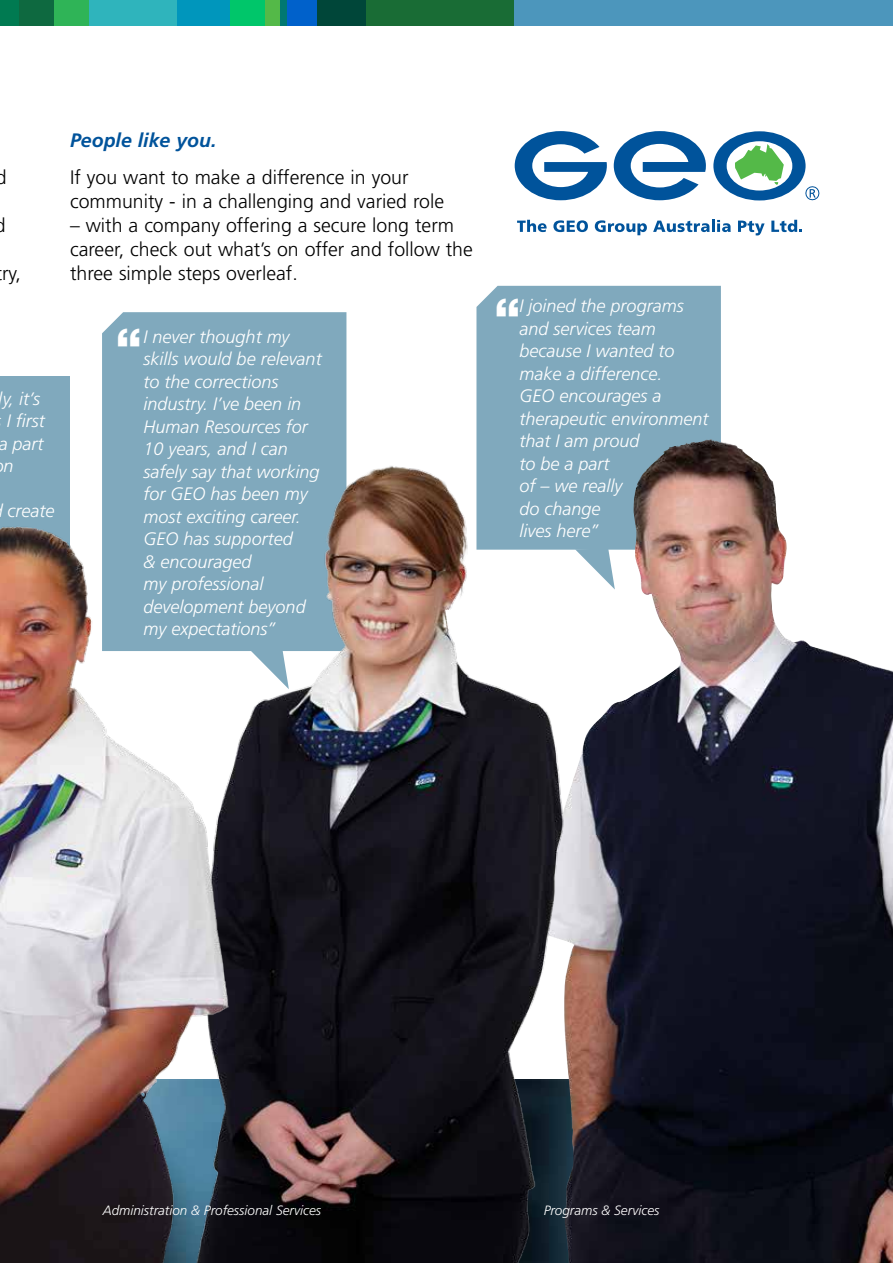
<style>
.page{position:relative;width:893px;height:1263px;background:#fff}
.page>*{position:absolute;margin:0;border:0;box-sizing:border-box;transform-origin:0 0}
.t1{font:900 49.2px "Helvetica";color:#fff}
.t2{font:300 19.5px/24px "Frutiger";color:#000}
.t3{font:italic 700 19.5px "Frutiger";color:#00539b}
.t4{font:italic 300 18px/22.5px "Frutiger";color:#fff}
.t5{font:italic 300 13.5px "Frutiger";color:#fff}
</style>
<div class="page">
<div style="left:476px;top:286px;width:245px;height:164px;background:#80a9bd"></div>
<div style="left:0;top:376px;width:69px;height:201px;background:#80a9bd"></div>
<div style="left:102px;top:312px;width:244px;height:203px;background:#80a9bd"></div>
<div style="left:0;top:0;width:893px;height:26px;background:#4c96bc"></div>
<div style="left:81px;top:0;width:230px;height:26px;background:#0096bc"></div>
<div style="left:231px;top:0;width:37px;height:26px;background:#00c66a"></div>
<div style="left:265px;top:0;width:22px;height:26px;background:#54b948"></div>
<svg style="left:280px;top:0;width:38px;height:26px"></svg>
<svg style="left:318px;top:0;width:196px;height:26px;background:#126235"></svg>
<svg style="left:0;top:0;width:55px;height:26px"></svg>
<svg style="left:55px;top:0;width:122px;height:26px;background:#2fb49f"></svg>
<svg style="left:515px;top:131px;width:92px;height:69px"></svg>
<svg style="left:614px;top:131px;width:92px;height:69px"></svg>
<svg style="left:517px;top:220px;width:30px;height:12px"></svg>
<svg style="left:553px;top:220px;width:35px;height:12px"></svg>
<svg style="left:595px;top:220px;width:52px;height:15px"></svg>
<svg style="left:653px;top:220px;width:78px;height:12px"></svg>
<svg style="left:738px;top:221px;width:27px;height:14px"></svg>
<svg style="left:771px;top:220px;width:31px;height:12px"></svg>
<svg style="left:713px;top:131px;width:107px;height:70px"></svg>
<img style="left:527px;top:439px;width:366px;height:824px">
<img style="left:166px;top:450px;width:416px;height:813px">
<svg style="left:249px;top:648px;width:40px;height:41px"></svg>
<svg style="left:575px;top:549px;width:40px;height:40px"></svg>
<img style="left:0;top:515px;width:236px;height:748px">
<p class="t2" style="left:-5px;top:165px;width:12px">d</p>
<p class="t2" style="left:2px;top:261px;width:20px">ry,</p>
<p class="t3" style="left:70px;top:129px;width:148px">People like you.</p>
<p class="t2" style="left:70px;top:165px;width:376px">If you want to make a difference in your community - in a challenging and varied role</p>
<p class="t2" style="left:70px;top:213px;width:404px">– with a company offering a secure long term career, check out what’s on offer and follow the three simple steps overleaf.</p>
<p class="t4" style="left:-1px;top:387px;width:43px">ly, it’s</p>
<p class="t4" style="left:7px;top:410px;width:39px">I first</p>
<p class="t4" style="left:-1px;top:432px;width:46px">a part</p>
<p class="t4" style="left:4px;top:455px;width:12px">n</p>
<p class="t4" style="left:8px;top:500px;width:48px">create</p>
<h1 class="t1" style="left:116px;top:315px;width:26px">“</h1>
<p class="t4" style="left:144px;top:325px;width:180px">I never thought my skills would be relevant to the corrections industry. I’ve been in<br>Human Resources for<br>10 years, and I can safely say that working for GEO has been my most exciting career.<br>GEO has supported<br>&amp; encouraged<br>my professional development beyond my expectations”</p>
<h1 class="t1" style="left:495px;top:285px;width:26px">“</h1>
<p class="t4" style="left:520px;top:295px;width:190px">I joined the programs and services team because I wanted to make a difference.<br>GEO encourages a therapeutic environment that I am proud<br>to be a part<br>of – we really<br>do change<br>lives here”</p>
<p class="t5" style="left:103px;top:1203px;width:220px">Administration &amp; Professional Services</p>
<p class="t5" style="left:544px;top:1203px;width:117px">Programs &amp; Services</p>
</div>
